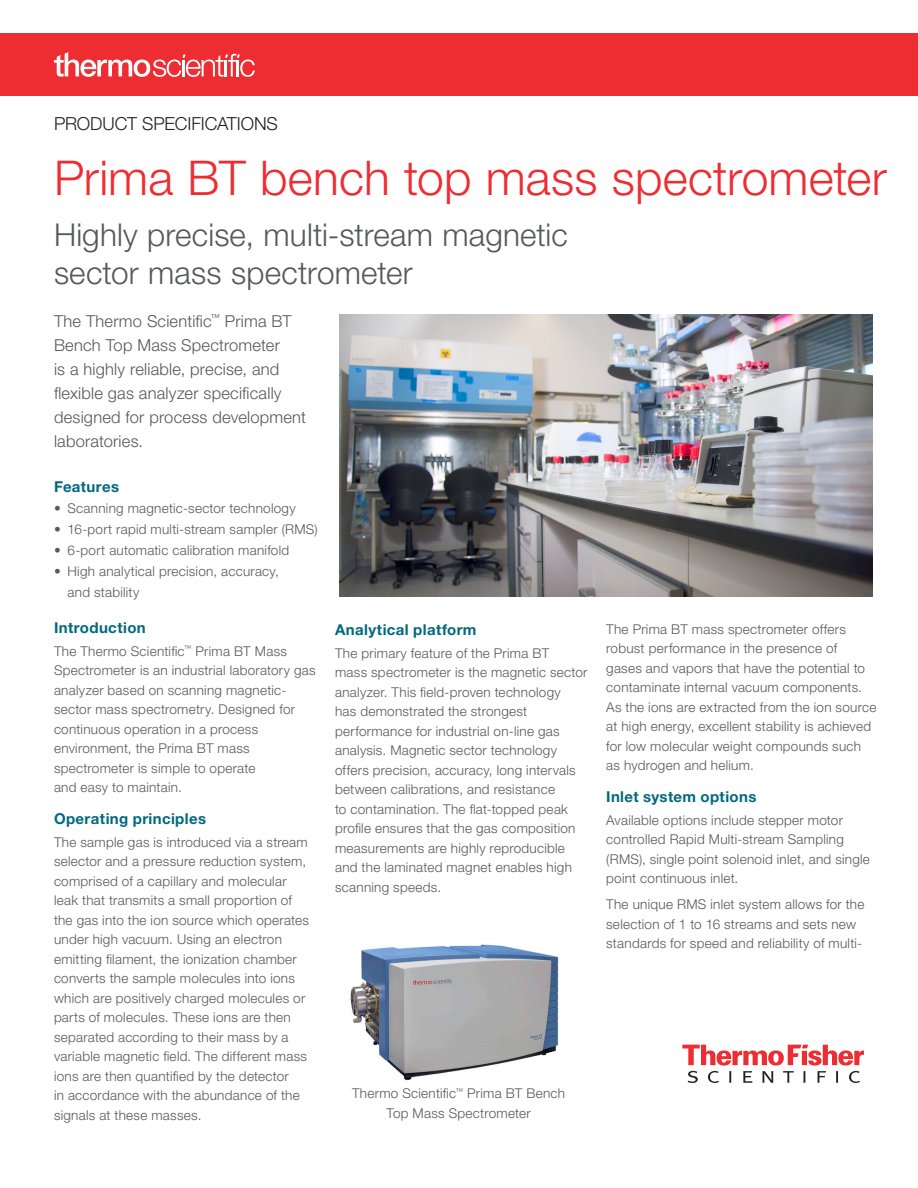
<style>
.page{position:relative;width:918px;height:1188px;background:#fff}
.page>*{position:absolute;margin:0;border:0;box-sizing:border-box;transform-origin:0 0}
.Headline{font:300 48px "Helvetica Neue LT Std";letter-spacing:.005em;color:#ee2d33}
.Subhead_Main{font:300 31.5px/37.5px "Helvetica Neue LT Std";letter-spacing:.005em;color:#57585a}
.Technical_Eyebrow{font:300 18px "Helvetica Neue LT Std";letter-spacing:-.005em;color:#231f20}
.Secondary_Header{font:300 16.5px/24px "Helvetica Neue LT Std";letter-spacing:.015em;color:#57585a}
.Body_copy{font:700 15px "Helvetica Neue LT Std";letter-spacing:.025em;color:#00687f}
.Secondary_Header-2{font:700 15px "Helvetica Neue LT Std";letter-spacing:.025em;color:#00687f}
.Body_copy-2{font:300 13.5px/19.5px "Helvetica Neue LT Std";letter-spacing:.02em;color:#57585a}
</style>
<div class="page">
<div style="left:0;top:33px;width:918px;height:63px;background:#ee2d33"></div>
<svg style="left:54px;top:52px;width:201px;height:25px"></svg>
<svg style="left:682px;top:1045px;width:182px;height:38px"></svg>
<img style="left:340px;top:315px;width:533px;height:282px">
<img style="left:350px;top:944px;width:209px;height:137px">
<p class="Technical_Eyebrow" style="left:54px;top:112px;width:225px">PRODUCT SPECIFICATIONS</p>
<p class="Headline" style="left:54px;top:149px;width:834px">Prima BT bench top mass spectrometer</p>
<p class="Subhead_Main" style="left:54px;top:216px;width:515px">Highly precise, multi-stream magnetic sector mass spectrometer</p>
<p class="Secondary_Header" style="left:54px;top:309px;width:254px">The Thermo Scientific<sup>™</sup> Prima BT<br>Bench Top Mass Spectrometer<br>is a highly reliable, precise, and flexible gas analyzer specifically designed for process development laboratories.</p>
<p class="Secondary_Header-2" style="left:54px;top:477px;width:67px">Features</p>
<p class="Body_copy-2" style="left:54px;top:498px;width:243px">• Scanning magnetic-sector technology</p>
<p class="Body_copy-2" style="left:54px;top:519px;width:265px">• 16-port rapid multi-stream sampler (RMS)</p>
<p class="Body_copy-2" style="left:54px;top:540px;width:237px">• 6-port automatic calibration manifold</p>
<p class="Body_copy-2" style="left:68px;top:560px;width:213px;line-height:21px;text-indent:-14px">• High analytical precision, accuracy, and stability</p>
<p class="Body_copy" style="left:54px;top:618px;width:93px">Introduction</p>
<p class="Body_copy-2" style="left:54px;top:641px;width:263px">The Thermo Scientific<sup>™</sup> Prima BT Mass Spectrometer is an industrial laboratory gas analyzer based on scanning magnetic&shy;sector mass spectrometry. Designed for continuous operation in a process environment, the Prima BT mass spectrometer is simple to operate<br>and easy to maintain.</p>
<p class="Body_copy" style="left:54px;top:809px;width:154px">Operating principles</p>
<p class="Body_copy-2" style="left:54px;top:832px;width:257px">The sample gas is introduced via a stream selector and a pressure reduction system, comprised of a capillary and molecular leak that transmits a small proportion of the gas into the ion source which operates under high vacuum. Using an electron emitting filament, the ionization chamber converts the sample molecules into ions which are positively charged molecules or parts of molecules. These ions are then separated according to their mass by a variable magnetic field. The different mass ions are then quantified by the detector<br>in accordance with the abundance of the signals at these masses.</p>
<p class="Body_copy" style="left:335px;top:620px;width:143px">Analytical platform</p>
<p class="Body_copy-2" style="left:335px;top:643px;width:254px">The primary feature of the Prima BT<br>mass spectrometer is the magnetic sector analyzer. This field-proven technology<br>has demonstrated the strongest performance for industrial on-line gas analysis. Magnetic sector technology offers precision, accuracy, long intervals between calibrations, and resistance<br>to contamination. The flat-topped peak profile ensures that the gas composition measurements are highly reproducible and the laminated magnet enables high scanning speeds.</p>
<p class="Body_copy-2" style="left:352px;top:1084px;width:215px;text-align:center">Thermo Scientific<sup>™</sup> Prima BT Bench<br>Top Mass Spectrometer</p>
<p class="Body_copy-2" style="left:606px;top:619px;width:272px">The Prima BT mass spectrometer offers robust performance in the presence of<br>gases and vapors that have the potential to contaminate internal vacuum components.<br>As the ions are extracted from the ion source at high energy, excellent stability is achieved for low molecular weight compounds such as hydrogen and helium.</p>
<p class="Body_copy" style="left:606px;top:787px;width:152px">Inlet system options</p>
<p class="Body_copy-2" style="left:606px;top:810px;width:265px">Available options include stepper motor controlled Rapid Multi-stream Sampling (RMS), single point solenoid inlet, and single point continuous inlet.</p>
<p class="Body_copy-2" style="left:606px;top:895px;width:260px">The unique RMS inlet system allows for the selection of 1 to 16 streams and sets new standards for speed and reliability of multi-</p>
</div>
